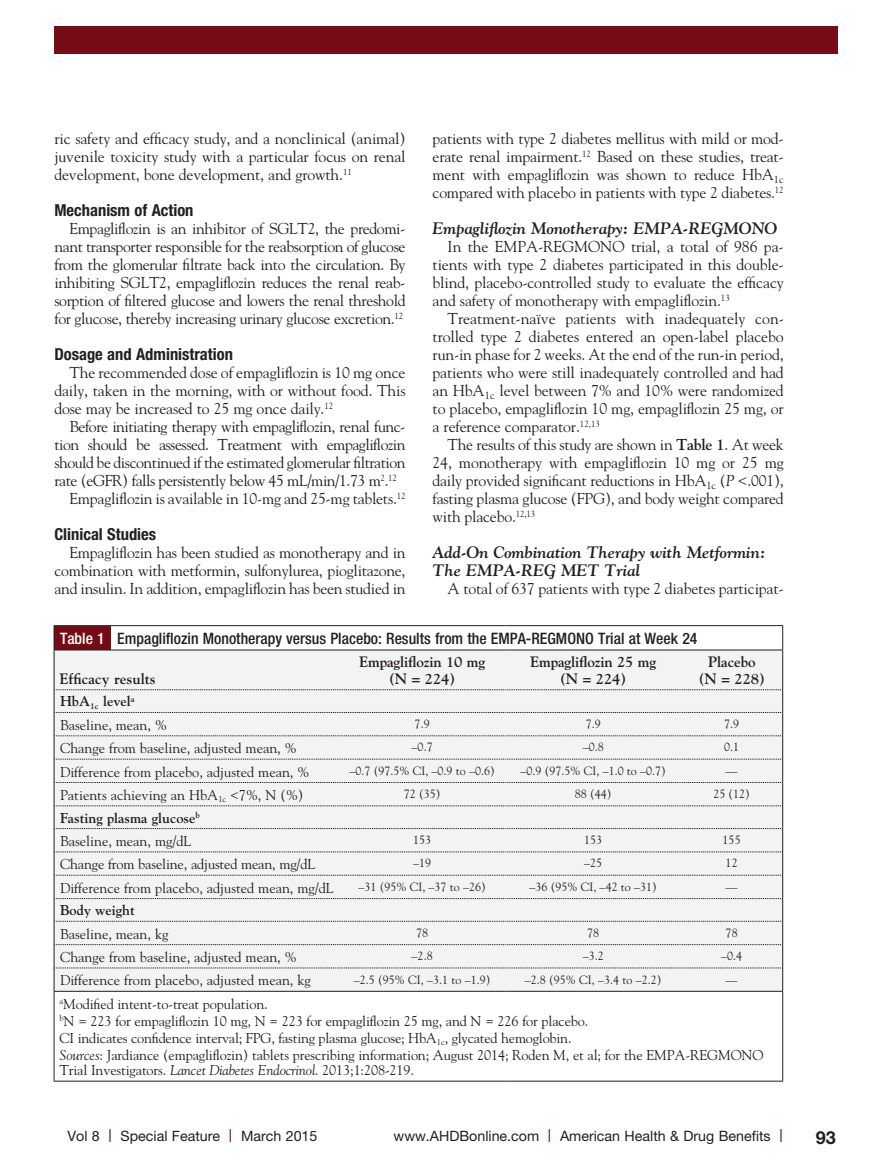
<style>
.page{position:relative;width:878px;height:1175px;background:#fff}
.page>*{position:absolute;margin:0;border:0;box-sizing:border-box;transform-origin:0 0}
.t1{font:700 18px "Helvetica Neue";color:#231f20}
.t2{font:italic 700 16.5px/18px "Goudy";color:#231f20}
.t3{font:700 condensed 16.5px "Helvetica Neue";color:#231f20}
.t4{font:15.75px/18px "Goudy";letter-spacing:-.015em;color:#231f20;text-align:justify}
.t5{font:500 condensed 15.75px "Helvetica Neue";color:#231f20}
.t6{font:700 15px/16.5px "Goudy";letter-spacing:-.01em;color:#231f20;text-align:center}
.t7{font:14.25px/17.1px "Goudy";letter-spacing:-.01em;color:#231f20}
.t8{font:14.25px "Helvetica Neue";color:#231f20}
.t9{font:700 14.25px/23.4px "Goudy";color:#231f20}
.t10{font:12px "Goudy";color:#231f20}
.s1{font-weight:700}
.s2{font-style:italic}
.s3{color:#fff}
.s4{font-weight:400}
.s5{font-weight:300;font-size:18px;color:#750c15}
</style>
<div class="page">
<div style="left:54px;top:26px;width:783px;height:27px;background:#750c15"></div>
<div style="left:54px;top:626px;width:57px;height:57px;background:#750c15"></div>
<div style="left:55px;top:650px;width:727px;height:39px;background:#f2f3f4"></div>
<hr style="left:54px;top:625px;width:285px;height:1px;background:#231f20">
<svg style="left:54px;top:626px;width:1px;height:23px"></svg>
<hr style="left:339px;top:625px;width:166px;height:1px;background:#231f20">
<hr style="left:505px;top:625px;width:176px;height:1px;background:#231f20">
<hr style="left:681px;top:625px;width:102px;height:1px;background:#231f20">
<svg style="left:782px;top:626px;width:1px;height:23px"></svg>
<hr style="left:54px;top:649px;width:285px;height:1px;background:#231f20">
<hr style="left:54px;top:650px;width:1px;height:39px;background:#231f20">
<hr style="left:339px;top:649px;width:166px;height:1px;background:#231f20">
<hr style="left:505px;top:649px;width:176px;height:1px;background:#231f20">
<hr style="left:681px;top:649px;width:102px;height:1px;background:#231f20">
<hr style="left:782px;top:650px;width:1px;height:39px;background:#231f20">
<hr style="left:54px;top:991px;width:1px;height:89px;background:#231f20">
<hr style="left:782px;top:991px;width:1px;height:89px;background:#231f20">
<hr style="left:54px;top:1080px;width:285px;height:1px;background:#231f20">
<hr style="left:339px;top:1080px;width:166px;height:1px;background:#231f20">
<hr style="left:505px;top:1080px;width:176px;height:1px;background:#231f20">
<hr style="left:681px;top:1080px;width:102px;height:1px;background:#231f20">
<svg style="left:54px;top:689px;width:729px;height:302px"></svg>
<hr style="left:54px;top:991px;width:285px;height:1px;background:#231f20">
<hr style="left:339px;top:991px;width:166px;height:1px;background:#231f20">
<hr style="left:505px;top:991px;width:176px;height:1px;background:#231f20">
<hr style="left:681px;top:991px;width:102px;height:1px;background:#231f20">
<p class="t4" style="left:54px;top:129px;width:353px">ric safety and efficacy study, and a nonclinical (animal) juvenile toxicity study with a particular focus on renal development, bone development, and growth.<sup>11</sup></p>
<p class="t3" style="left:54px;top:200px;width:141px">Mechanism of Action</p>
<p class="t4" style="left:54px;top:219px;width:353px;text-indent:15px">Empagliflozin is an inhibitor of SGLT2, the predomi&shy;nant transporter responsible for the reabsorption of glucose from the glomerular filtrate back into the circulation. By inhibiting SGLT2, empagliflozin reduces the renal reab&shy;sorption of filtered glucose and lowers the renal threshold for glucose, thereby increasing urinary glucose excretion.<sup>12</sup></p>
<p class="t3" style="left:54px;top:344px;width:180px">Dosage and Administration</p>
<p class="t4" style="left:54px;top:363px;width:353px;text-indent:15px">The recommended dose of empagliflozin is 10 mg once daily, taken in the morning, with or without food. This dose may be increased to 25 mg once daily.<sup>12</sup></p>
<p class="t4" style="left:69px;top:417px;width:337px">Before initiating therapy with empagliflozin, renal func-</p>
<p class="t4" style="left:54px;top:435px;width:353px">tion should be assessed. Treatment with empagliflozin</p>
<p class="t4" style="left:54px;top:453px;width:353px">should be discontinued if the estimated glomerular filtration</p>
<p class="t4" style="left:54px;top:471px;width:344px">rate (eGFR) falls persistently below 45 mL/min/1.73 m<sup>2</sup>.<sup>12</sup></p>
<p class="t4" style="left:69px;top:489px;width:337px">Empagliflozin is available in 10-mg and 25-mg tablets.<sup>12</sup></p>
<p class="t3" style="left:54px;top:524px;width:103px">Clinical Studies</p>
<p class="t4" style="left:54px;top:543px;width:353px;text-indent:15px">Empagliflozin has been studied as monotherapy and in combination with metformin, sulfonylurea, pioglitazone, and insulin. In addition, empagliflozin has been studied in</p>
<p class="t4" style="left:432px;top:129px;width:353px">patients with type 2 diabetes mellitus with mild or mod&shy;erate renal impairment.<sup>12</sup> Based on these studies, treat&shy;ment with empagliflozin was shown to reduce HbA<sub>1c </sub>compared with placebo in patients with type 2 diabetes.<sup>12</sup></p>
<p class="t2" style="left:432px;top:219px;width:346px">Empagliflozin Monotherapy: EMPA-REGMONO</p>
<p class="t4" style="left:432px;top:237px;width:353px;text-indent:15px">In the EMPA-REGMONO trial, a total of 986 pa&shy;tients with type 2 diabetes participated in this double&shy;blind, placebo-controlled study to evaluate the efficacy and safety of monotherapy with empagliflozin.<sup>13</sup></p>
<p class="t4" style="left:432px;top:309px;width:353px;text-indent:15px">Treatment-naïve patients with inadequately con&shy;trolled type 2 diabetes entered an open-label placebo run-in phase for 2 weeks. At the end of the run-in period, patients who were still inadequately controlled and had an HbA<sub>1c</sub> level between 7% and 10% were randomized to placebo, empagliflozin 10 mg, empagliflozin 25 mg, or a reference comparator.<sup>12,13</sup></p>
<p class="t4" style="left:432px;top:435px;width:353px;text-indent:15px">The results of this study are shown in <span class="s1">Table 1</span>. At week 24, monotherapy with empagliflozin 10 mg or 25 mg daily provided significant reductions in HbA<sub>1c</sub> (<span class="s2">P</span> &lt;.001), fasting plasma glucose (FPG), and body weight compared with placebo.<sup>12,13</sup></p>
<p class="t2" style="left:432px;top:543px;width:334px">Add-On Combination Therapy with Metformin:<br>The EMPA-REG MET Trial</p>
<p class="t4" style="left:447px;top:579px;width:338px">A total of 637 patients with type 2 diabetes participat-</p>
<p class="t5" style="left:60px;top:629px;width:639px"><span class="s3">Table 1</span> Empagliflozin Monotherapy versus Placebo: Results from the EMPA-REGMONO Trial at Week 24</p>
<p class="t6" style="left:59px;top:670px;width:98px">Efficacy results</p>
<p class="t6" style="left:359px;top:654px;width:127px">Empagliflozin 10 mg (N = 224)</p>
<p class="t6" style="left:530px;top:654px;width:127px">Empagliflozin 25 mg (N = 224)</p>
<p class="t6" style="left:698px;top:654px;width:68px">Placebo (N = 228)</p>
<p class="t7" style="left:60px;top:689px;width:108px;line-height:23.4px"><span class="s1">HbA</span><sub>1c</sub> <span class="s1">level</span><sup>a<br></sup>Baseline, mean, %</p>
<p class="t10" style="left:414px;top:716px;width:16px">7.9</p>
<p class="t10" style="left:585px;top:716px;width:16px">7.9</p>
<p class="t10" style="left:724px;top:716px;width:16px">7.9</p>
<p class="t7" style="left:60px;top:739px;width:238px">Change from baseline, adjusted mean, %</p>
<p class="t10" style="left:411px;top:739px;width:22px">–0.7</p>
<p class="t10" style="left:582px;top:739px;width:22px">–0.8</p>
<p class="t10" style="left:724px;top:739px;width:16px">0.1</p>
<p class="t7" style="left:60px;top:763px;width:251px">Difference from placebo, adjusted mean, %</p>
<p class="t10" style="left:349px;top:763px;width:147px">–0.7 (97.5% CI, –0.9 to –0.6)</p>
<p class="t10" style="left:520px;top:763px;width:147px">–0.9 (97.5% CI, –1.0 to –0.7)</p>
<p class="t10" style="left:725px;top:763px;width:13px">—</p>
<p class="t7" style="left:60px;top:786px;width:245px">Patients achieving an HbA<sub>1c</sub> &lt;7%, N (%)</p>
<p class="t10" style="left:404px;top:786px;width:38px">72 (35)</p>
<p class="t10" style="left:575px;top:786px;width:38px">88 (44)</p>
<p class="t10" style="left:713px;top:786px;width:38px">25 (12)</p>
<p class="t9" style="left:60px;top:806px;width:141px">Fasting plasma glucose<sup>b<br></sup><span class="s4">Baseline, mean, mg/dL</span></p>
<p class="t10" style="left:413px;top:832px;width:19px">153</p>
<p class="t10" style="left:584px;top:832px;width:19px">153</p>
<p class="t10" style="left:722px;top:832px;width:19px">155</p>
<p class="t7" style="left:60px;top:855px;width:257px">Change from baseline, adjusted mean, mg/dL</p>
<p class="t10" style="left:413px;top:855px;width:19px">–19</p>
<p class="t10" style="left:584px;top:855px;width:19px">–25</p>
<p class="t10" style="left:725px;top:855px;width:13px">12</p>
<p class="t7" style="left:60px;top:879px;width:275px">Difference from placebo, adjusted mean, mg/dL</p>
<p class="t10" style="left:358px;top:879px;width:129px">–31 (95% CI, –37 to –26)</p>
<p class="t10" style="left:529px;top:879px;width:129px">–36 (95% CI, –42 to –31)</p>
<p class="t10" style="left:725px;top:879px;width:13px">—</p>
<p class="t9" style="left:60px;top:898px;width:76px">Body weight</p>
<p class="t7" style="left:60px;top:925px;width:110px">Baseline, mean, kg</p>
<p class="t10" style="left:416px;top:925px;width:13px">78</p>
<p class="t10" style="left:587px;top:925px;width:13px">78</p>
<p class="t10" style="left:725px;top:925px;width:13px">78</p>
<p class="t7" style="left:60px;top:948px;width:238px">Change from baseline, adjusted mean, %</p>
<p class="t10" style="left:411px;top:948px;width:22px">–2.8</p>
<p class="t10" style="left:582px;top:948px;width:22px">–3.2</p>
<p class="t10" style="left:721px;top:948px;width:22px">–0.4</p>
<p class="t7" style="left:60px;top:971px;width:252px">Difference from placebo, adjusted mean, kg</p>
<p class="t10" style="left:354px;top:971px;width:138px">–2.5 (95% CI, –3.1 to –1.9)</p>
<p class="t10" style="left:525px;top:971px;width:138px">–2.8 (95% CI, –3.4 to –2.2)</p>
<p class="t7" style="left:59px;top:995px;width:705px"><sup>a</sup>Modified intent-to-treat population.<br><sup>b</sup>N = 223 for empagliflozin 10 mg, N = 223 for empagliflozin 25 mg, and N = 226 for placebo.<br>CI indicates confidence interval; FPG, fasting plasma glucose; HbA<sub>1c</sub>, glycated hemoglobin.<br><span class="s2">Sources</span>: Jardiance (empagliflozin) tablets prescribing information; August 2014; Roden M, et al; for the EMPA-REGMONO</p>
<p class="t7" style="left:59px;top:1061px;width:356px">Trial Investigators. <span class="s2">Lancet Diabetes Endocrinol</span>. 2013;1:208-219.</p>
<p class="t8" style="left:67px;top:1127px;width:251px">Vol 8 <span class="s5">l</span> Special Feature <span class="s5">l</span> March 2015</p>
<p class="t8" style="left:393px;top:1127px;width:391px">www.AHDBonline.com <span class="s5">l</span> American Health &amp; Drug Benefits <span class="s5">l</span></p>
<p class="t1" style="left:815px;top:1126px;width:22px">93</p>
</div>
